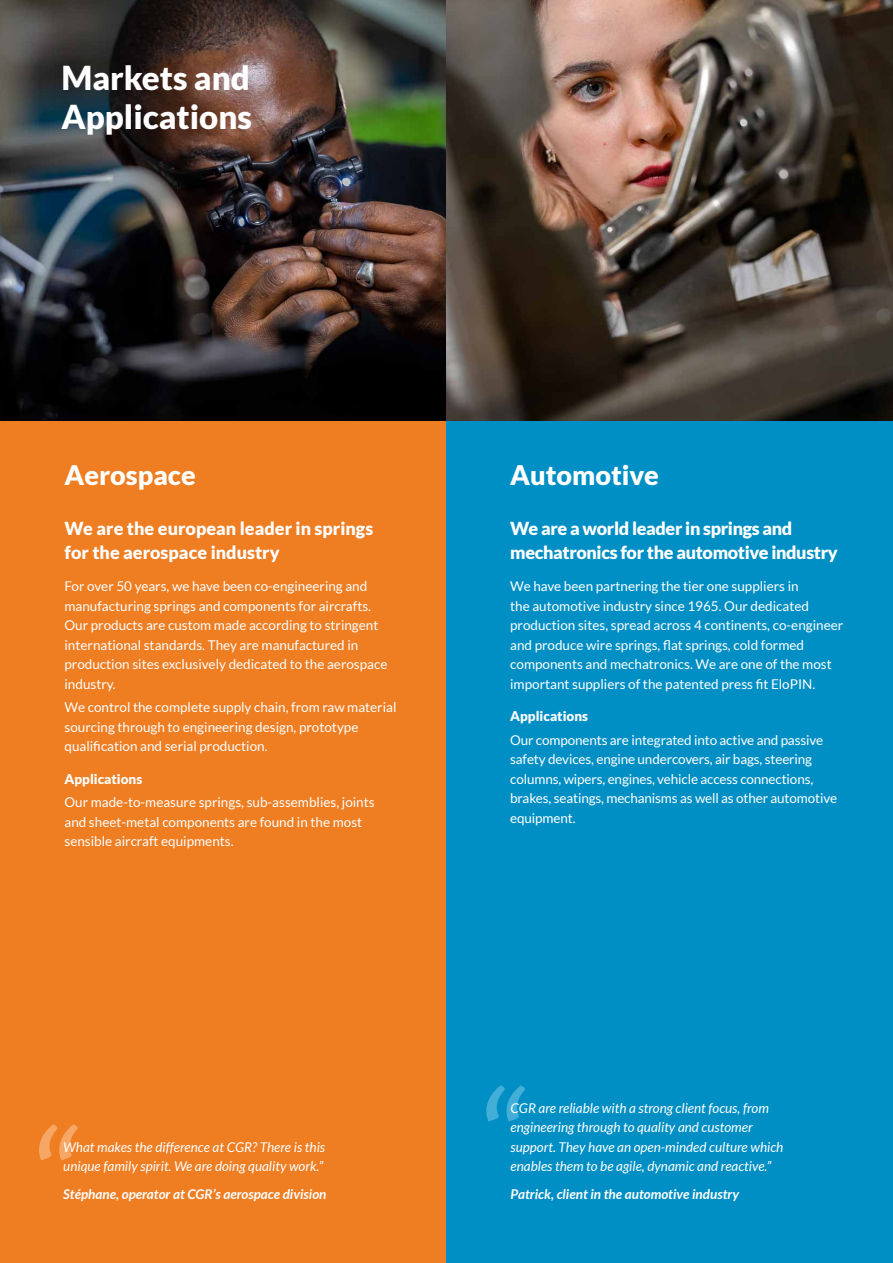
<style>
.page{position:relative;width:893px;height:1263px;background:#fff}
.page>*{position:absolute;margin:0;border:0;box-sizing:border-box;transform-origin:0 0}
.t1{font:italic 142.35px "Lato";color:#43aed8}
.t2{font:italic 142.35px "Lato";color:#f6a766}
.t3{font:900 33px/39px "Lato";color:#fff}
.t4{font:900 27px "Lato";color:#fff}
.t5{font:900 18px/24px "Lato";letter-spacing:-.02em;color:#fff}
.t6{font:900 18px/24px "Lato";color:#fff}
.t7{font:13.5px/19.5px "Lato";color:#fff}
.t8{font:italic 13.5px/19.5px "Lato";color:#fff}
.t9{font:italic 700 13.5px "Lato";color:#fff}
.t10{font:900 13.5px "Lato";color:#fff}
</style>
<div class="page">
<div style="left:0;top:417px;width:446px;height:846px;background:#ef7d22"></div>
<div style="left:446px;top:417px;width:447px;height:846px;background:#008fc5"></div>
<hr style="left:892px;top:416px;width:1px;height:847px;background:#a1af0e">
<img style="left:0;top:0;width:893px;height:421px">
<h2 class="t3" style="left:61px;top:58px;width:192px">Markets and<br>Applications</h2>
<h3 class="t4" style="left:64px;top:459px;width:133px">Aerospace</h3>
<h3 class="t6" style="left:64px;top:516px;width:310px">We are the european leader in springs for the aerospace industry</h3>
<p class="t7" style="left:64px;top:576px;width:324px">For over 50 years, we have been co-engineering and manufacturing springs and components for aircrafts.<br>Our products are custom made according to stringent international standards. They are manufactured in production sites exclusively dedicated to the aerospace industry.</p>
<p class="t7" style="left:64px;top:697px;width:334px">We control the complete supply chain, from raw material sourcing through to engineering design, prototype qualification and serial production.</p>
<p class="t10" style="left:64px;top:771px;width:79px">Applications</p>
<p class="t7" style="left:64px;top:792px;width:312px">Our made-to-measure springs, sub-assemblies, joints and sheet-metal components are found in the most sensible aircraft equipments.</p>
<h3 class="t4" style="left:510px;top:459px;width:150px">Automotive</h3>
<h3 class="t5" style="left:510px;top:516px;width:329px">We are a world leader in springs and mechatronics for the automotive industry</h3>
<p class="t7" style="left:510px;top:576px;width:335px">We have been partnering the tier one suppliers in<br>the automotive industry since 1965. Our dedicated production sites, spread across 4 continents, co-engineer and produce wire springs, flat springs, cold formed components and mechatronics. We are one of the most important suppliers of the patented press fit EloPIN.</p>
<p class="t10" style="left:510px;top:708px;width:79px">Applications</p>
<p class="t7" style="left:510px;top:730px;width:328px">Our components are integrated into active and passive safety devices, engine undercovers, air bags, steering columns, wipers, engines, vehicle access connections, brakes, seatings, mechanisms as well as other automotive equipment.</p>
<h1 class="t2" style="left:26px;top:1102px;width:50px">“</h1>
<p class="t8" style="left:63px;top:1137px;width:263px">What makes the difference at CGR? There is this unique family spirit. We are doing quality work.”</p>
<p class="t9" style="left:63px;top:1186px;width:265px">Stéphane, operator at CGR’s aerospace division</p>
<h1 class="t1" style="left:473px;top:1063px;width:50px">“</h1>
<p class="t8" style="left:511px;top:1098px;width:274px">CGR are reliable with a strong client focus, from engineering through to quality and customer support. They have an open-minded culture which enables them to be agile, dynamic and reactive.”</p>
<p class="t9" style="left:511px;top:1186px;width:230px">Patrick, client in the automotive industry</p>
</div>
